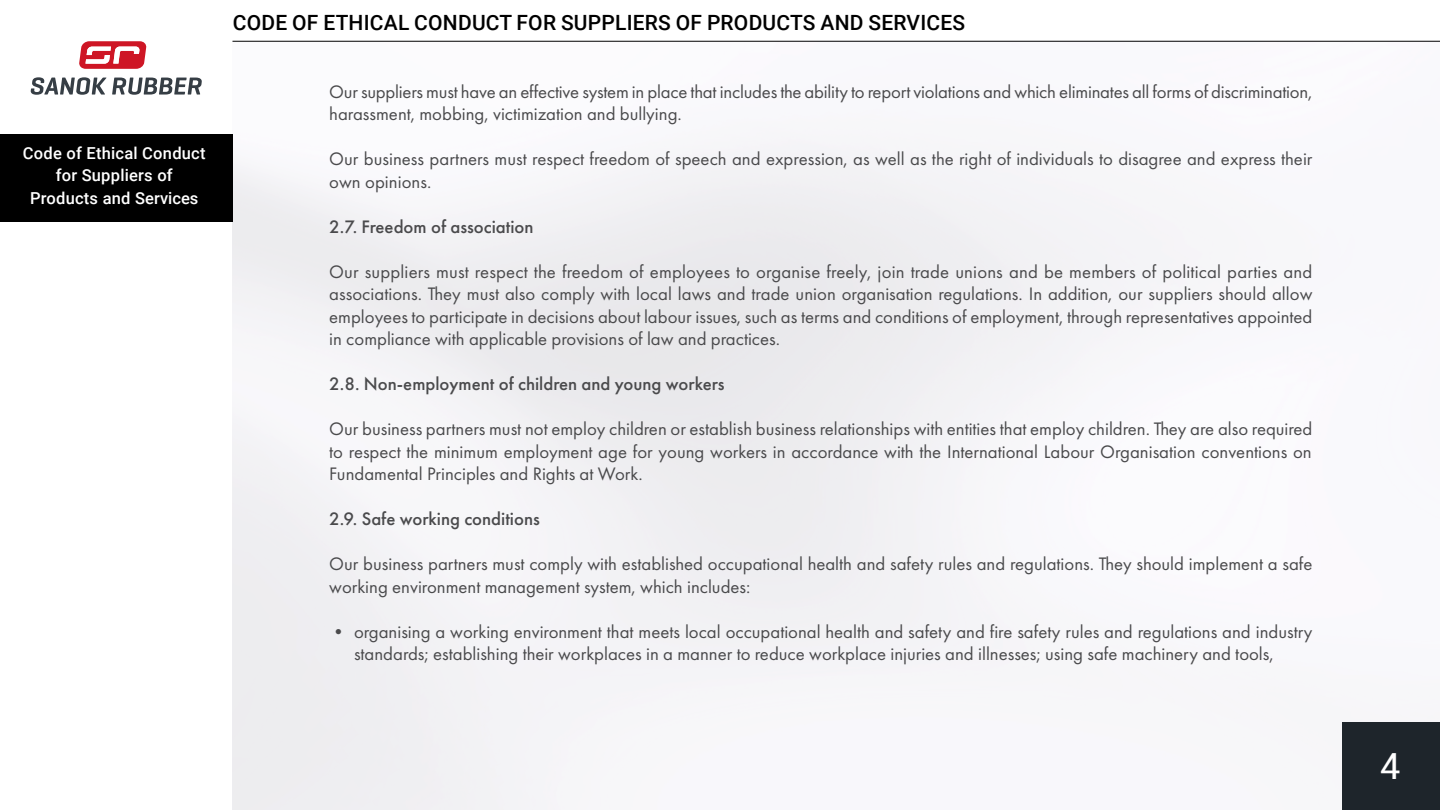
<style>
.page{position:relative;width:1440px;height:810px;background:#fff}
.page>*{position:absolute;margin:0;border:0;box-sizing:border-box;transform-origin:0 0}
.t1{font:36px "Roboto";color:#fff}
.t2{font:500 21px "Roboto";letter-spacing:.01em;color:#000}
.t3{font:18.75px "Futura PT";color:#4a4a4c}
.t4{font:500 18.75px "Futura PT";color:#4a4a4c}
.t5{font:500 16.5px/22.5px "Roboto";letter-spacing:.015em;color:#fff;text-align:center}
</style>
<div class="page">
<img style="left:232px;top:134px;width:970px;height:676px">
<svg style="left:31px;top:77px;width:171px;height:18px"></svg>
<svg style="left:79px;top:41px;width:68px;height:28px"></svg>
<hr style="left:232px;top:41px;width:1208px;height:1px;background:#000">
<div style="left:1342px;top:722px;width:98px;height:88px;background:#1e252b"></div>
<div style="left:0;top:134px;width:232px;height:88px;background:#000"></div>
<p class="t5" style="left:23px;top:141px;width:184px">Code of Ethical Conduct for Suppliers of<br>Products and Services</p>
<p class="t2" style="left:233px;top:8px;width:734px">CODE OF ETHICAL CONDUCT FOR SUPPLIERS OF PRODUCTS AND SERVICES</p>
<p class="t3" style="left:329px;top:83px;width:985px">Our suppliers must have an effective system in place that includes the ability to report violations and which eliminates all forms of discrimination,</p>
<p class="t3" style="left:329px;top:106px;width:354px">harassment, mobbing, victimization and bullying.</p>
<p class="t3" style="left:329px;top:151px;width:985px">Our business partners must respect freedom of speech and expression, as well as the right of individuals to disagree and express their</p>
<p class="t3" style="left:329px;top:173px;width:104px">own opinions.</p>
<p class="t4" style="left:329px;top:218px;width:206px">2.7. Freedom of association</p>
<p class="t3" style="left:329px;top:263px;width:985px">Our suppliers must respect the freedom of employees to organise freely, join trade unions and be members of political parties and</p>
<p class="t3" style="left:329px;top:286px;width:985px">associations. They must also comply with local laws and trade union organisation regulations. In addition, our suppliers should allow</p>
<p class="t3" style="left:329px;top:308px;width:985px">employees to participate in decisions about labour issues, such as terms and conditions of employment, through representatives appointed</p>
<p class="t3" style="left:329px;top:331px;width:452px">in compliance with applicable provisions of law and practices.</p>
<p class="t4" style="left:329px;top:376px;width:397px">2.8. Non-employment of children and young workers</p>
<p class="t3" style="left:329px;top:421px;width:985px">Our business partners must not employ children or establish business relationships with entities that employ children. They are also required</p>
<p class="t3" style="left:329px;top:443px;width:984px">to respect the minimum employment age for young workers in accordance with the International Labour Organisation conventions on</p>
<p class="t3" style="left:329px;top:466px;width:315px">Fundamental Principles and Rights at Work.</p>
<p class="t4" style="left:329px;top:511px;width:212px">2.9. Safe working conditions</p>
<p class="t3" style="left:329px;top:556px;width:985px">Our business partners must comply with established occupational health and safety rules and regulations. They should implement a safe</p>
<p class="t3" style="left:329px;top:578px;width:423px">working environment management system, which includes:</p>
<p class="t3" style="left:329px;top:623px;width:985px">• organising a working environment that meets local occupational health and safety and fire safety rules and regulations and industry</p>
<p class="t3" style="left:354px;top:646px;width:921px">standards; establishing their workplaces in a manner to reduce workplace injuries and illnesses; using safe machinery and tools,</p>
<p class="t1" style="left:1380px;top:741px;width:22px">4</p>
</div>
